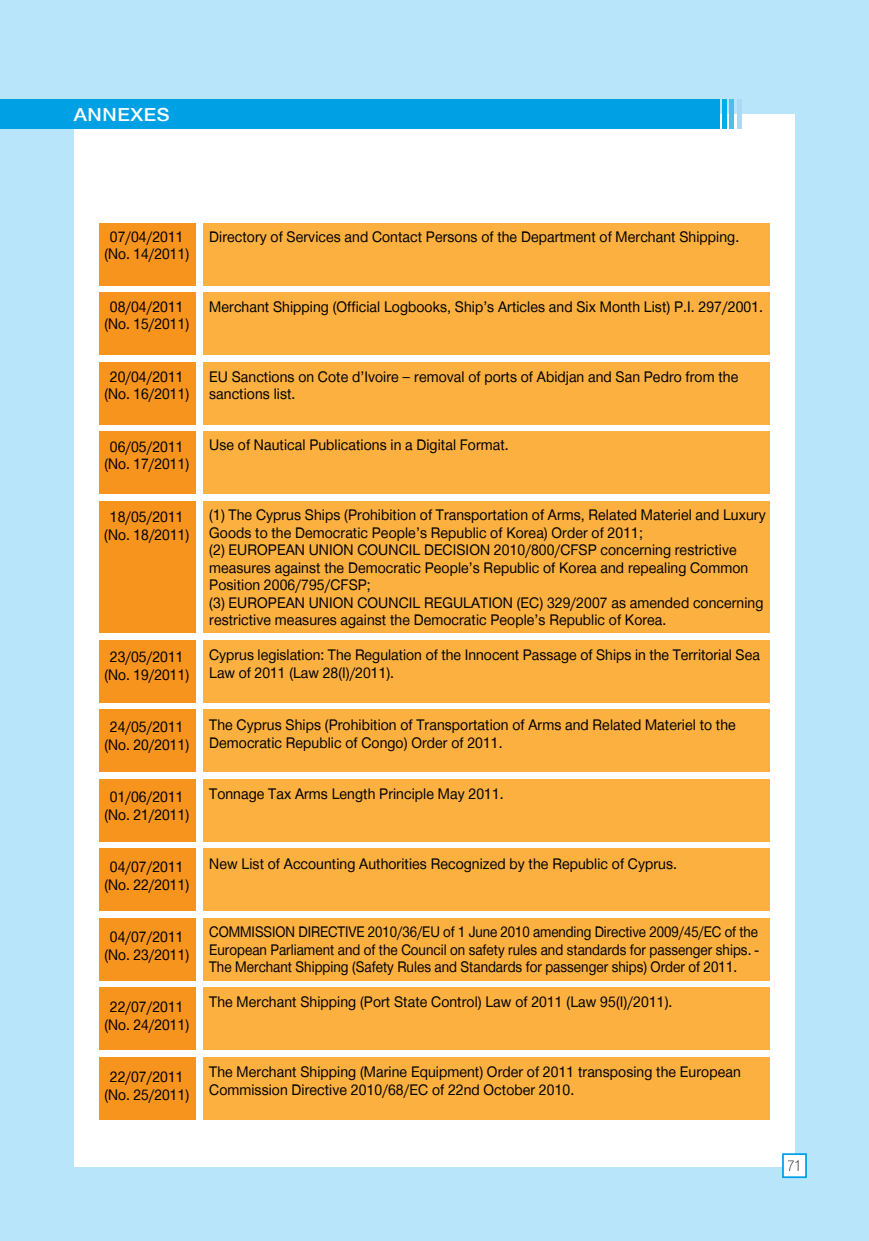
<style>
.page{position:relative;width:869px;height:1241px;background:#fff}
.page>*{position:absolute;margin:0;border:0;box-sizing:border-box;transform-origin:0 0}
.t1{font:500 19.25px "CF Helvetica";letter-spacing:.025em;color:#fff;scale:1.1 1}
.t2{font:15.75px/17.5px "CF Helvetica";letter-spacing:.005em;color:#000;text-align:center;scale:.95 1}
.t3{font:15.75px/17.5px "CF Helvetica";letter-spacing:.005em;color:#000;text-align:justify;scale:.9 1}
.t4{font:200 15.75px "CF Helvetica Cond";color:#000}
</style>
<div class="page">
<div style="left:0;top:0;width:868px;height:1240px;background:#b9e5fb"></div>
<div style="left:74px;top:114px;width:720px;height:1052px;background:#fff"></div>
<div style="left:781px;top:1152px;width:25px;height:25px;background:#fff;border:2px solid #00a1e4"></div>
<div style="left:0;top:99px;width:719px;height:30px;background:#00a1e4"></div>
<div style="left:721px;top:99px;width:5px;height:30px;background:#00ade8"></div>
<div style="left:729px;top:99px;width:5px;height:30px;background:#4fbdec"></div>
<div style="left:736px;top:99px;width:5px;height:30px;background:#acdaf5"></div>
<div style="left:203px;top:223px;width:566px;height:62px;background:#fbb040"></div>
<div style="left:99px;top:223px;width:97px;height:62px;background:#f7941e"></div>
<div style="left:203px;top:293px;width:566px;height:62px;background:#fbb040"></div>
<div style="left:99px;top:293px;width:97px;height:62px;background:#f7941e"></div>
<div style="left:203px;top:362px;width:566px;height:62px;background:#fbb040"></div>
<div style="left:99px;top:362px;width:97px;height:62px;background:#f7941e"></div>
<div style="left:203px;top:432px;width:566px;height:62px;background:#fbb040"></div>
<div style="left:99px;top:432px;width:97px;height:62px;background:#f7941e"></div>
<div style="left:203px;top:501px;width:566px;height:62px;background:#fbb040"></div>
<div style="left:99px;top:501px;width:97px;height:62px;background:#f7941e"></div>
<div style="left:203px;top:555px;width:566px;height:77px;background:#fbb040"></div>
<div style="left:99px;top:555px;width:97px;height:77px;background:#f7941e"></div>
<div style="left:203px;top:640px;width:566px;height:62px;background:#fbb040"></div>
<div style="left:99px;top:640px;width:97px;height:62px;background:#f7941e"></div>
<div style="left:203px;top:709px;width:566px;height:62px;background:#fbb040"></div>
<div style="left:99px;top:709px;width:97px;height:62px;background:#f7941e"></div>
<div style="left:203px;top:779px;width:566px;height:62px;background:#fbb040"></div>
<div style="left:99px;top:779px;width:97px;height:62px;background:#f7941e"></div>
<div style="left:203px;top:848px;width:566px;height:62px;background:#fbb040"></div>
<div style="left:99px;top:848px;width:97px;height:62px;background:#f7941e"></div>
<div style="left:203px;top:918px;width:566px;height:62px;background:#fbb040"></div>
<div style="left:99px;top:918px;width:97px;height:62px;background:#f7941e"></div>
<div style="left:203px;top:987px;width:566px;height:62px;background:#fbb040"></div>
<div style="left:99px;top:987px;width:97px;height:62px;background:#f7941e"></div>
<div style="left:203px;top:1057px;width:566px;height:62px;background:#fbb040"></div>
<div style="left:99px;top:1057px;width:97px;height:62px;background:#f7941e"></div>
<p class="t1" style="left:74px;top:104px;width:88px">ANNEXES</p>
<p class="t2" style="left:104px;top:228px;width:91px">07/04/2011 (No. 14/2011)</p>
<p class="t2" style="left:104px;top:298px;width:91px">08/04/2011 (No. 15/2011)</p>
<p class="t2" style="left:104px;top:368px;width:91px">20/04/2011 (No. 16/2011)</p>
<p class="t2" style="left:104px;top:438px;width:91px">06/05/2011 (No. 17/2011)</p>
<p class="t2" style="left:104px;top:508px;width:91px">18/05/2011 (No. 18/2011)</p>
<p class="t2" style="left:104px;top:648px;width:91px">23/05/2011 (No. 19/2011)</p>
<p class="t2" style="left:104px;top:718px;width:91px">24/05/2011 (No. 20/2011)</p>
<p class="t2" style="left:104px;top:788px;width:91px">01/06/2011 (No. 21/2011)</p>
<p class="t2" style="left:104px;top:858px;width:91px">04/07/2011 (No. 22/2011)</p>
<p class="t2" style="left:104px;top:928px;width:91px">04/07/2011 (No. 23/2011)</p>
<p class="t2" style="left:104px;top:998px;width:91px">22/07/2011 (No. 24/2011)</p>
<p class="t2" style="left:104px;top:1068px;width:91px">22/07/2011 (No. 25/2011)</p>
<p class="t2" style="left:209px;top:228px;width:559px">Directory of Services and Contact Persons of the Department of Merchant Shipping.</p>
<p class="t2" style="left:209px;top:298px;width:584px">Merchant Shipping (Official Logbooks, Ship’s Articles and Six Month List) P.I. 297/2001.</p>
<p class="t2" style="left:209px;top:368px;width:558px;text-align:left">EU Sanctions on Cote d’Ivoire – removal of ports of Abidjan and San Pedro from the sanctions list.</p>
<p class="t2" style="left:209px;top:436px;width:317px">Use of Nautical Publications in a Digital Format.</p>
<p class="t2" style="left:209px;top:506px;width:587px;text-align:left">(1) The Cyprus Ships (Prohibition of Transportation of Arms, Related Materiel and Luxury Goods to the Democratic People’s Republic of Korea) Order of 2011;<br>(2) EUROPEAN UNION COUNCIL DECISION 2010/800/CFSP concerning restrictive measures against the Democratic People’s Republic of Korea and repealing Common Position 2006/795/CFSP;<br>(3) EUROPEAN UNION COUNCIL REGULATION (EC) 329/2007 as amended concerning restrictive measures against the Democratic People’s Republic of Korea.</p>
<p class="t2" style="left:209px;top:646px;width:581px;text-align:left">Cyprus legislation: The Regulation of the Innocent Passage of Ships in the Territorial Sea<br>Law of 2011 (Law 28(I)/2011).</p>
<p class="t2" style="left:209px;top:716px;width:555px;text-align:left">The Cyprus Ships (Prohibition of Transportation of Arms and Related Materiel to the<br>Democratic Republic of Congo) Order of 2011.</p>
<p class="t2" style="left:209px;top:784px;width:311px">Tonnage Tax Arms Length Principle May 2011.</p>
<p class="t2" style="left:209px;top:854px;width:493px">New List of Accounting Authorities Recognized by the Republic of Cyprus.</p>
<p class="t3" style="left:209px;top:922px;width:611px">COMMISSION DIRECTIVE 2010/36/EU of 1 June 2010 amending Directive 2009/45/EC of the European Parliament and of the Council on safety rules and standards for passenger ships. - The Merchant Shipping (Safety Rules and Standards for passenger ships) Order of 2011.</p>
<p class="t2" style="left:209px;top:992px;width:489px">The Merchant Shipping (Port State Control) Law of 2011 (Law 95(Ι)/2011).</p>
<p class="t2" style="left:209px;top:1062px;width:560px;text-align:left">The Merchant Shipping (Marine Equipment) Order of 2011 transposing the European<br>Commission Directive 2010/68/EC of 22nd October 2010.</p>
<p class="t4" style="left:787px;top:1156px;width:16px">71</p>
</div>
